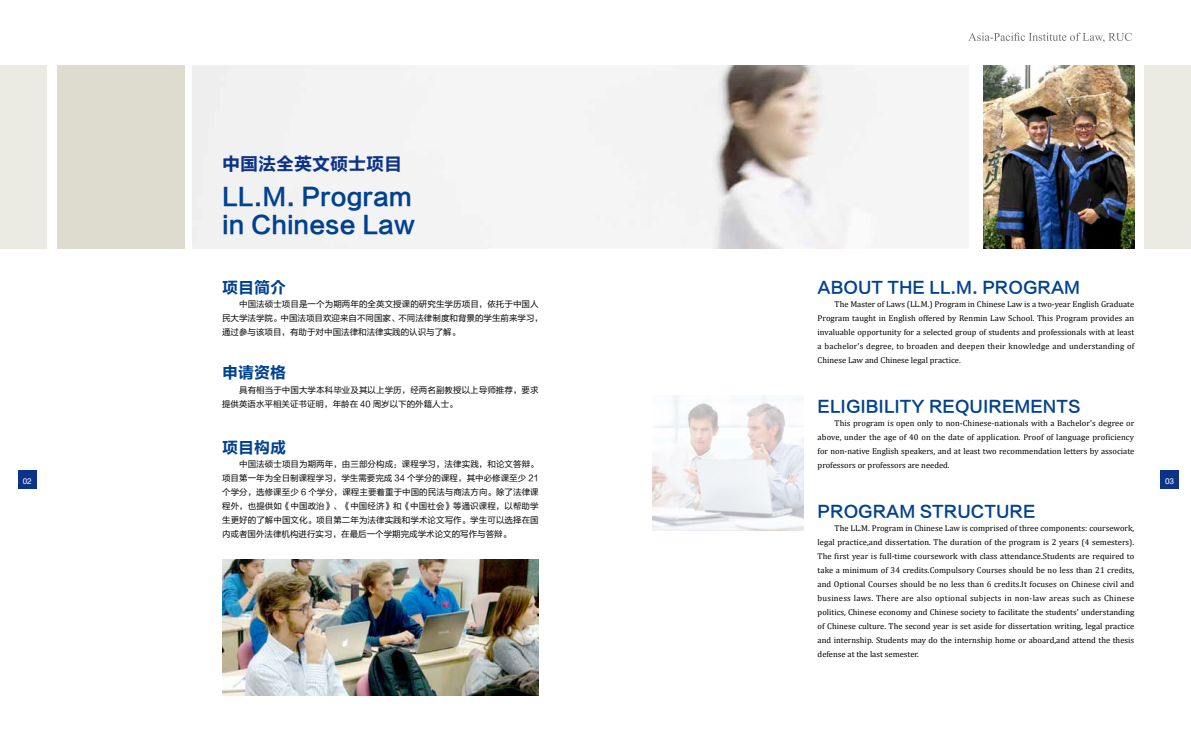
<style>
.page{position:relative;width:1191px;height:752px;background:#fff}
.page>*{position:absolute;margin:0;border:0;box-sizing:border-box;transform-origin:0 0}
.t1{font:24px/27.6px "FZLTCHJW GB1 0";color:#004190}
.t2{font:18px "FZLTCHJW GB1 0";color:#0c3388}
.t3{font:16px "FZLTCHJW GB1 0";color:#004190}
.t4{font:8.5px/14px "Cambria";color:#000;text-align:justify}
.t5{font:8.5px/14px "FZLTHJW GB1 0";color:#000}
.t6{font:8px "CT Hei Ti SF";color:#fff}
</style>
<div class="page">
<img style="left:193px;top:65px;width:690px;height:183px">
<img style="left:983px;top:65px;width:151px;height:183px">
<div style="left:0;top:65px;width:47px;height:183px;background:#ecebe3"></div>
<div style="left:1144px;top:65px;width:47px;height:183px;background:#ecebe3"></div>
<div style="left:57px;top:65px;width:127px;height:183px;background:#dddccf"></div>
<img style="left:222px;top:559px;width:317px;height:135px">
<img style="left:652px;top:395px;width:151px;height:135px">
<svg style="left:968px;top:33px;width:163px;height:10px"></svg>
<div style="left:1159px;top:469px;width:19px;height:19px;background:#0c3388"></div>
<div style="left:18px;top:469px;width:19px;height:19px;background:#0c3388"></div>
<h2 class="t2" style="left:222px;top:154px;width:181px">中国法全英文硕士项目</h2>
<h1 class="t1" style="left:222px;top:183px;width:194px">LL.M. Program in Chinese Law</h1>
<h3 class="t3" style="left:222px;top:279px;width:65px">项目简介</h3>
<p class="t5" style="left:222px;top:297px;width:322px;text-indent:17px">中国法硕士项目是一个为期两年的全英文授课的研究生学历项目，依托于中国人民大学法学院。中国法项目欢迎来自不同国家、不同法律制度和背景的学生前来学习，通过参与该项目，有助于对中国法律和法律实践的认识与了解。</p>
<h3 class="t3" style="left:222px;top:364px;width:65px">申请资格</h3>
<p class="t5" style="left:222px;top:383px;width:318px;text-indent:17px">具有相当于中国大学本科毕业及其以上学历，经两名副教授以上导师推荐，要求提供英语水平相关证书证明，年龄在 40 周岁以下的外籍人士。</p>
<h3 class="t3" style="left:222px;top:438px;width:65px">项目构成</h3>
<p class="t5" style="left:222px;top:456px;width:318px;text-align:justify;text-indent:17px">中国法硕士项目为期两年，由三部分构成：课程学习，法律实践，和论文答辩。项目第一年为全日制课程学习，学生需要完成 34 个学分的课程，其中必修课至少 21个学分，选修课至少 6 个学分，课程主要着重于中国的民法与商法方向。除了法律课程外，也提供如《中国政治》、《中国经济》和《中国社会》等通识课程，以帮助学生更好的了解中国文化。项目第二年为法律实践和学术论文写作。学生可以选择在国内或者国外法律机构进行实习，在最后一个学期完成学术论文的写作与答辩。</p>
<h3 class="t3" style="left:817px;top:279px;width:264px">ABOUT THE LL.M. PROGRAM</h3>
<p class="t4" style="left:817px;top:297px;width:318px;text-indent:17px">The Master of Laws (LL.M.) Program in Chinese Law is a two-year English Graduate Program taught in English offered by Renmin Law School. This Program provides an invaluable opportunity for a selected group of students and professionals with at least a bachelor's degree, to broaden and deepen their knowledge and understanding of Chinese Law and Chinese legal practice.</p>
<h3 class="t3" style="left:817px;top:397px;width:264px">ELIGIBILITY REQUIREMENTS</h3>
<p class="t4" style="left:817px;top:416px;width:318px;text-indent:17px">This program is open only to non-Chinese-nationals with a Bachelor's degree or above, under the age of 40 on the date of application. Proof of language proficiency for non-native English speakers, and at least two recommendation letters by associate professors or professors are needed.</p>
<h3 class="t3" style="left:817px;top:502px;width:219px">PROGRAM STRUCTURE</h3>
<p class="t4" style="left:817px;top:521px;width:318px;text-indent:17px">The LL.M. Program in Chinese Law is comprised of three components: coursework, legal practice,and dissertation. The duration of the program is 2 years (4 semesters).<br>The first year is full-time coursework with class attendance.Students are required to take a minimum of 34 credits.Compulsory Courses should be no less than 21 credits, and Optional Courses should be no less than 6 credits.It focuses on Chinese civil and business laws. There are also optional subjects in non-law areas such as Chinese politics, Chinese economy and Chinese society to facilitate the students' understanding of Chinese culture. The second year is set aside for dissertation writing, legal practice and internship. Students may do the internship home or aboard,and attend the thesis defense at the last semester.</p>
<p class="t6" style="left:23px;top:476px;width:10px">02</p>
<p class="t6" style="left:1165px;top:476px;width:10px">03</p>
</div>
